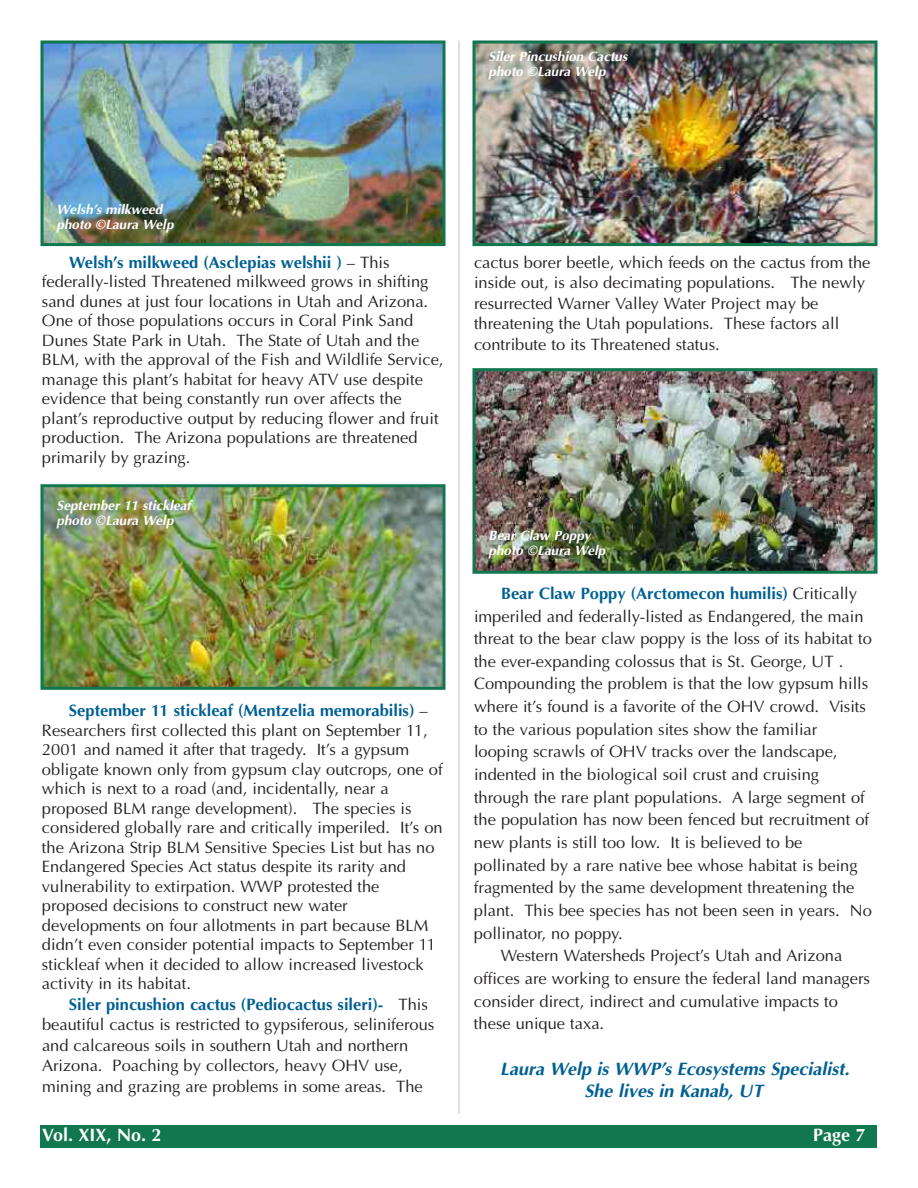
<style>
.page{position:relative;width:918px;height:1188px;background:#fff}
.page>*{position:absolute;margin:0;border:0;box-sizing:border-box;transform-origin:0 0}
.t1{font:italic 700 18px/22.6px "Optima";color:#006094;text-align:center}
.t2{font:700 18px "Optima";color:#fff}
.t3{font:16.5px/19.5px "Optima";color:#231f20}
.t4{font:700 16.5px "Optima";color:#006094}
.t5{font:italic 700 13.5px/15px "Optima";color:#fff}
.s1{font-weight:700;color:#006094}
.s2{font-weight:400;color:#231f20}
</style>
<div class="page">
<div style="left:40px;top:1125px;width:837px;height:23px;background:#11774f"></div>
<img style="left:44px;top:44px;width:398px;height:198px">
<div style="left:40px;top:40px;width:406px;height:206px;border:3px solid #11774f"></div>
<img style="left:44px;top:488px;width:398px;height:198px">
<div style="left:40px;top:484px;width:406px;height:206px;border:3px solid #11774f"></div>
<hr style="left:459px;top:40px;width:1px;height:1074px;background:#b3c7b9">
<img style="left:476px;top:44px;width:398px;height:198px">
<div style="left:472px;top:40px;width:406px;height:206px;border:3px solid #11774f"></div>
<img style="left:476px;top:372px;width:398px;height:198px">
<div style="left:472px;top:368px;width:406px;height:206px;border:3px solid #11774f"></div>
<p class="t5" style="left:489px;top:49px;width:140px">Siler Pincushion Cactus photo ©Laura Welp</p>
<p class="t5" style="left:57px;top:202px;width:118px">Welsh’s milkweed photo ©Laura Welp</p>
<p class="t3" style="left:42px;top:252px;width:403px;text-indent:27px"><span class="s1">Welsh’s milkweed (Asclepias welshii )</span> – This federally-listed Threatened milkweed grows in shifting sand dunes at just four locations in Utah and Arizona.<br>One of those populations occurs in Coral Pink Sand Dunes State Park in Utah. The State of Utah and the BLM, with the approval of the Fish and Wildlife Service, manage this plant’s habitat for heavy ATV use despite evidence that being constantly run over affects the plant’s reproductive output by reducing flower and fruit production. The Arizona populations are threatened primarily by grazing.</p>
<p class="t5" style="left:57px;top:498px;width:136px">September 11 stickleaf photo ©Laura Welp</p>
<p class="t3" style="left:42px;top:701px;width:402px;text-indent:27px"><span class="s1">September 11 stickleaf (Mentzelia memorabilis)</span> – Researchers first collected this plant on September 11, 2001 and named it after that tragedy. It’s a gypsum obligate known only from gypsum clay outcrops, one of which is next to a road (and, incidentally, near a proposed BLM range development). The species is considered globally rare and critically imperiled. It’s on the Arizona Strip BLM Sensitive Species List but has no Endangered Species Act status despite its rarity and vulnerability to extirpation. WWP protested the proposed decisions to construct new water developments on four allotments in part because BLM didn’t even consider potential impacts to September 11 stickleaf when it decided to allow increased livestock activity in its habitat.</p>
<p class="t3" style="left:42px;top:994px;width:394px;line-height:20.5px;text-indent:27px"><span class="s1">Siler pincushion cactus (Pediocactus sileri)-</span> This beautiful cactus is restricted to gypsiferous, seliniferous and calcareous soils in southern Utah and northern Arizona. Poaching by collectors, heavy OHV use, mining and grazing are problems in some areas. The</p>
<p class="t3" style="left:474px;top:252px;width:398px;line-height:20.5px">cactus borer beetle, which feeds on the cactus from the inside out, is also decimating populations. The newly resurrected Warner Valley Water Project may be threatening the Utah populations. These factors all contribute to its Threatened status.</p>
<p class="t5" style="left:489px;top:528px;width:118px">Bear Claw Poppy photo ©Laura Welp</p>
<p class="t4" style="left:501px;top:584px;width:358px">Bear Claw Poppy (Arctomecon humilis) <span class="s2">Critically</span></p>
<p class="t3" style="left:474px;top:606px;width:391px">imperiled and federally-listed as Endangered, the main</p>
<p class="t3" style="left:474px;top:629px;width:399px">threat to the bear claw poppy is the loss of its habitat to</p>
<p class="t3" style="left:474px;top:651px;width:371px">the ever-expanding colossus that is St. George, UT .</p>
<p class="t3" style="left:474px;top:674px;width:396px">Compounding the problem is that the low gypsum hills</p>
<p class="t3" style="left:474px;top:697px;width:393px">where it’s found is a favorite of the OHV crowd. Visits</p>
<p class="t3" style="left:474px;top:719px;width:345px">to the various population sites show the familiar</p>
<p class="t3" style="left:474px;top:742px;width:365px">looping scrawls of OHV tracks over the landscape,</p>
<p class="t3" style="left:474px;top:765px;width:347px">indented in the biological soil crust and cruising</p>
<p class="t3" style="left:474px;top:787px;width:392px">through the rare plant populations. A large segment of</p>
<p class="t3" style="left:474px;top:810px;width:397px">the population has now been fenced but recruitment of</p>
<p class="t3" style="left:474px;top:833px;width:330px">new plants is still too low. It is believed to be</p>
<p class="t3" style="left:474px;top:855px;width:385px">pollinated by a rare native bee whose habitat is being</p>
<p class="t3" style="left:474px;top:878px;width:382px">fragmented by the same development threatening the</p>
<p class="t3" style="left:474px;top:901px;width:399px">plant. This bee species has not been seen in years. No</p>
<p class="t3" style="left:474px;top:923px;width:150px">pollinator, no poppy.</p>
<p class="t3" style="left:501px;top:946px;width:343px">Western Watersheds Project’s Utah and Arizona</p>
<p class="t3" style="left:474px;top:968px;width:398px">offices are working to ensure the federal land managers</p>
<p class="t3" style="left:474px;top:991px;width:365px">consider direct, indirect and cumulative impacts to</p>
<p class="t3" style="left:474px;top:1014px;width:132px">these unique taxa.</p>
<p class="t1" style="left:500px;top:1057px;width:351px">Laura Welp is WWP’s Ecosystems Specialist.<br>She lives in Kanab, UT</p>
<p class="t2" style="left:42px;top:1125px;width:121px">Vol. XIX, No. 2</p>
<p class="t2" style="left:813px;top:1125px;width:54px">Page 7</p>
</div>
